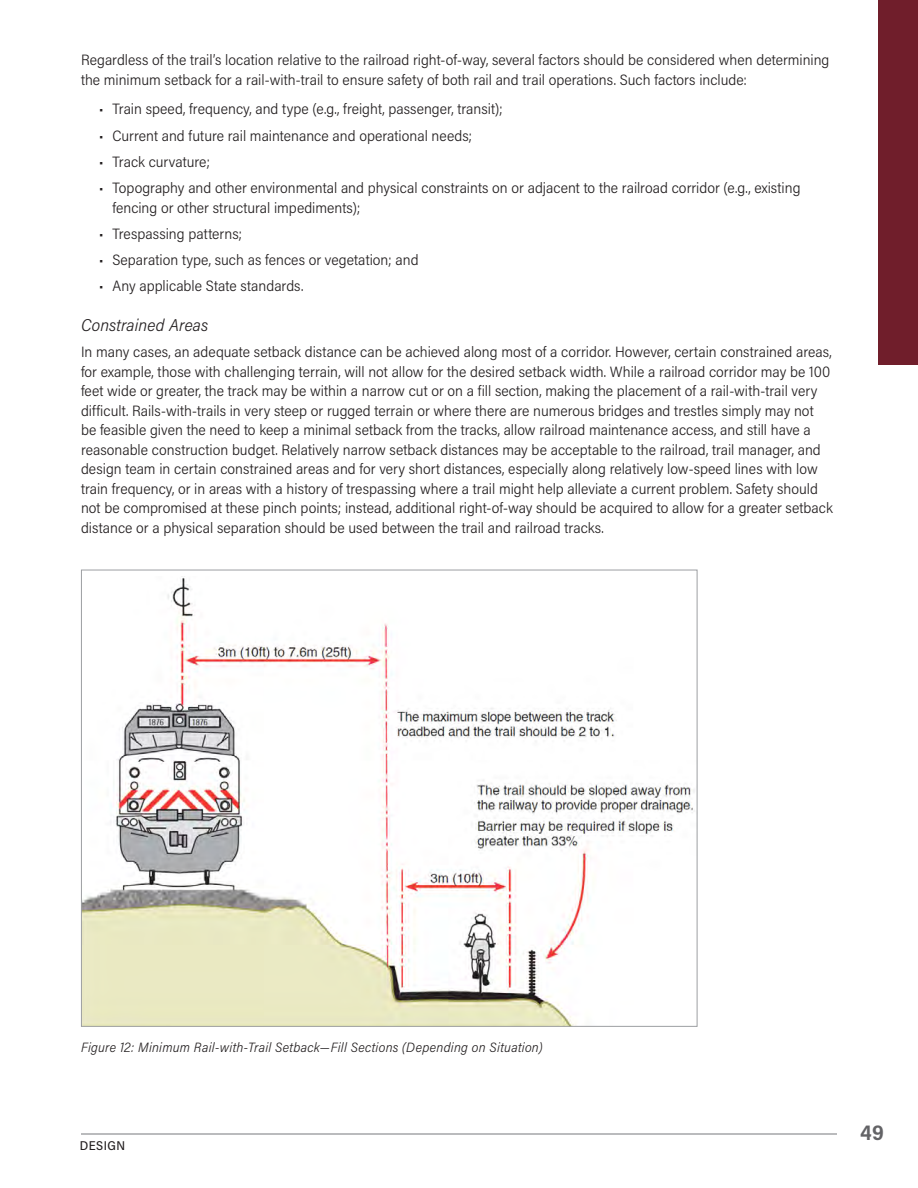
<style>
.page{position:relative;width:918px;height:1188px;background:#fff}
.page>*{position:absolute;margin:0;border:0;box-sizing:border-box;transform-origin:0 0}
.t1{font:700 21px "Acumin Pro Semi Cond";color:#636366}
.t2{font:italic 300 17.1px "Acumin Pro Semi Cond";letter-spacing:.005em;color:#231f20}
.t3{font:300 15px/19.5px "Acumin Pro Semi Cond";color:#231f20}
.t4{font:italic 300 13.5px "Acumin Pro Semi Cond";letter-spacing:.02em;color:#231f20}
.t5{font:500 12.75px "Acumin Pro Semi Cond";letter-spacing:.035em;color:#231f20}
</style>
<div class="page">
<div style="left:878px;top:0;width:40px;height:364px;background:#701e2b"></div>
<hr style="left:81px;top:1133px;width:756px;height:2px;background:#86888b">
<img style="left:83px;top:576px;width:612px;height:449px">
<p class="t3" style="left:81px;top:49px;width:750px">Regardless of the trail’s location relative to the railroad right-of-way, several factors should be considered when determining the minimum setback for a rail-with-trail to ensure safety of both rail and trail operations. Such factors include:</p>
<p class="t3" style="left:99px;top:99px;width:405px">• Train speed, frequency, and type (e.g., freight, passenger, transit);</p>
<p class="t3" style="left:99px;top:125px;width:375px">• Current and future rail maintenance and operational needs;</p>
<p class="t3" style="left:99px;top:151px;width:112px">• Track curvature;</p>
<p class="t3" style="left:112px;top:177px;width:690px;text-indent:-14px">• Topography and other environmental and physical constraints on or adjacent to the railroad corridor (e.g., existing fencing or other structural impediments);</p>
<p class="t3" style="left:99px;top:223px;width:145px">• Trespassing patterns;</p>
<p class="t3" style="left:99px;top:249px;width:321px">• Separation type, such as fences or vegetation; and</p>
<p class="t3" style="left:99px;top:276px;width:206px">• Any applicable State standards.</p>
<h3 class="t2" style="left:81px;top:313px;width:129px">Constrained Areas</h3>
<p class="t3" style="left:81px;top:342px;width:753px">In many cases, an adequate setback distance can be achieved along most of a corridor. However, certain constrained areas, for example, those with challenging terrain, will not allow for the desired setback width. While a railroad corridor may be 100 feet wide or greater, the track may be within a narrow cut or on a fill section, making the placement of a rail-with-trail very difficult. Rails-with-trails in very steep or rugged terrain or where there are numerous bridges and trestles simply may not<br>be feasible given the need to keep a minimal setback from the tracks, allow railroad maintenance access, and still have a reasonable construction budget. Relatively narrow setback distances may be acceptable to the railroad, trail manager, and design team in certain constrained areas and for very short distances, especially along relatively low-speed lines with low train frequency, or in areas with a history of trespassing where a trail might help alleviate a current problem. Safety should not be compromised at these pinch points; instead, additional right-of-way should be acquired to allow for a greater setback distance or a physical separation should be used between the trail and railroad tracks.</p>
<p class="t4" style="left:81px;top:1038px;width:463px">Figure 12: Minimum Rail-with-Trail Setback—Fill Sections (Depending on Situation)</p>
<p class="t5" style="left:80px;top:1137px;width:47px">DESIGN</p>
<h1 class="t1" style="left:860px;top:1118px;width:25px">49</h1>
</div>
